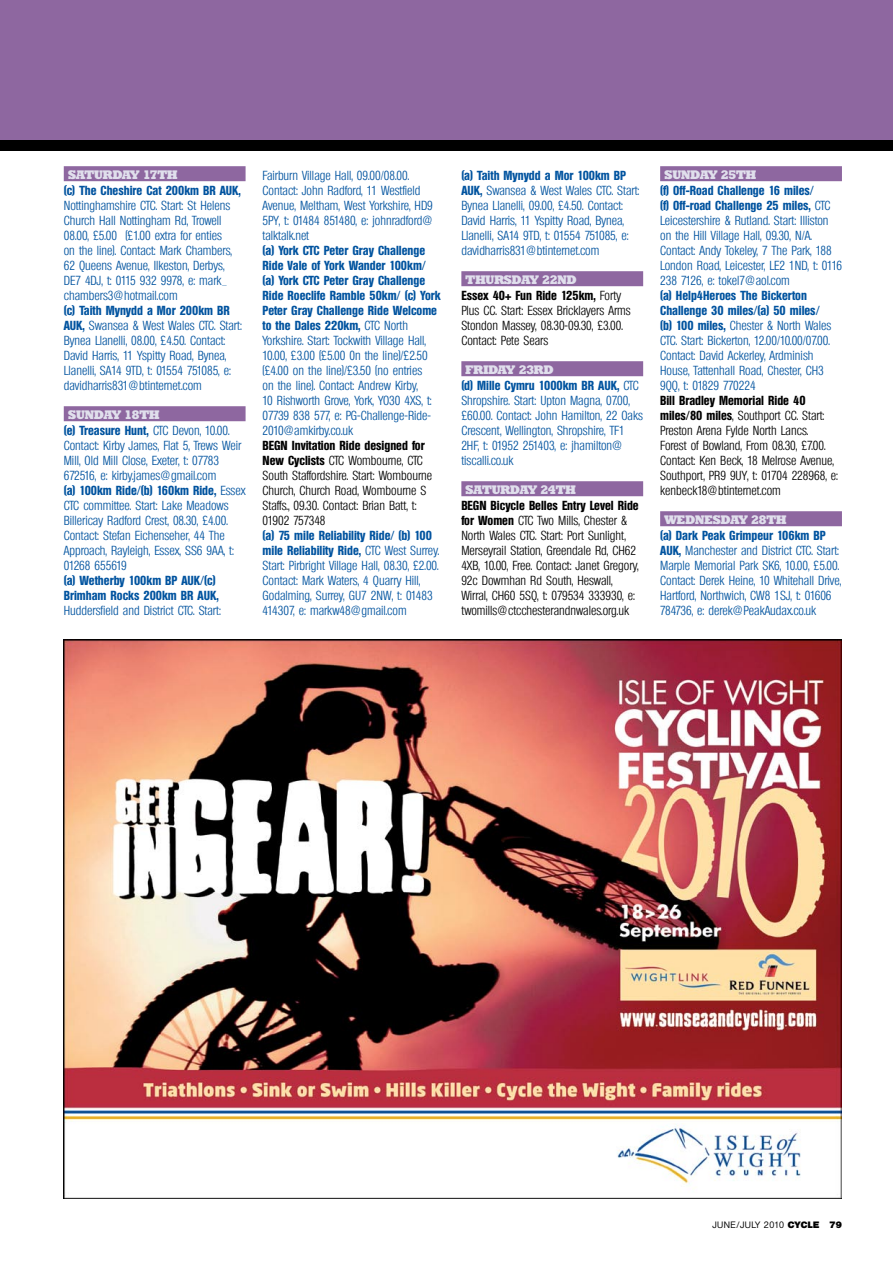
<style>
.page{position:relative;width:893px;height:1263px;background:#fff}
.page>*{position:absolute;margin:0;border:0;box-sizing:border-box;transform-origin:0 0}
.BlackBody{font:300 condensed 12.75px/15px "Olympia";color:#00539f}
.BlackBody-2{font:300 condensed 12.75px/15px "Olympia";color:#000}
.BlackBody-3{font:700 condensed 12.75px/15px "Olympia";color:#00539f}
.Day{font:800 12px "Stafford";color:#e0dfec}
.t1{font:500 9px "Olympia";letter-spacing:.05em;color:#000}
.s1{font-weight:700}
.s2{font-weight:300}
.s3{font-weight:800}
</style>
<div class="page">
<div style="left:0;top:0;width:893px;height:146px;background:#8e67a0"></div>
<div style="left:0;top:140px;width:893px;height:11px;background:#000"></div>
<img style="left:64px;top:639px;width:777px;height:559px">
<div style="left:64px;top:166px;width:182px;height:15px;background:#8e67a0"></div>
<div style="left:64px;top:406px;width:182px;height:15px;background:#8e67a0"></div>
<div style="left:461px;top:271px;width:182px;height:15px;background:#8e67a0"></div>
<div style="left:461px;top:361px;width:182px;height:15px;background:#8e67a0"></div>
<div style="left:461px;top:481px;width:182px;height:15px;background:#8e67a0"></div>
<div style="left:660px;top:166px;width:182px;height:15px;background:#8e67a0"></div>
<div style="left:660px;top:511px;width:182px;height:15px;background:#8e67a0"></div>
<p class="Day" style="left:68px;top:167px;width:111px">SATURDAY 17TH</p>
<p class="BlackBody" style="left:64px;top:183px;width:179px"><span class="s1">(c) The Cheshire Cat 200km BR AUK, </span>Nottinghamshire CTC. Start: St Helens Church Hall Nottingham Rd, Trowell 08.00, £5.00 (£1.00 extra for enties<br>on the line). Contact: Mark Chambers, 62 Queens Avenue, Ilkeston, Derbys, DE7 4DJ, t: 0115 932 9978, e: mark_ chambers3@hotmail.com</p>
<p class="BlackBody" style="left:64px;top:303px;width:180px"><span class="s1">(c) Taith Mynydd a Mor 200km BR AUK,</span> Swansea &amp; West Wales CTC. Start:<br>Bynea Llanelli, 08.00, £4.50. Contact:<br>David Harris, 11 Yspitty Road, Bynea, Llanelli, SA14 9TD, t: 01554 751085, e: davidharris831@btinternet.com</p>
<p class="Day" style="left:68px;top:407px;width:93px">SUNDAY 18TH</p>
<p class="BlackBody" style="left:64px;top:423px;width:179px"><span class="s1">(e) Treasure Hunt,</span> CTC Devon, 10.00.<br>Contact: Kirby James, Flat 5, Trews Weir Mill, Old Mill Close, Exeter, t: 07783<br>672516, e: kirby.james@gmail.com</p>
<p class="BlackBody" style="left:64px;top:483px;width:183px"><span class="s1">(a) 100km Ride/(b) 160km Ride,</span> Essex CTC committee. Start: Lake Meadows Billericay Radford Crest, 08.30, £4.00.<br>Contact: Stefan Eichenseher, 44 The Approach, Rayleigh, Essex, SS6 9AA, t:<br>01268 655619</p>
<p class="BlackBody-3" style="left:64px;top:573px;width:159px">(a) Wetherby 100km BP AUK/(c)<br>Brimham Rocks 200km BR AUK,<br><span class="s2">Huddersfield and District CTC. Start:</span></p>
<p class="BlackBody" style="left:263px;top:168px;width:172px">Fairburn Village Hall, 09.00/08.00.<br>Contact: John Radford, 11 Westfield<br>Avenue, Meltham, West Yorkshire, HD9<br>5PY, t: 01484 851480, e: johnradford@ talktalk.net</p>
<p class="BlackBody" style="left:263px;top:243px;width:180px"><span class="s1">(a) York CTC Peter Gray Challenge Ride Vale of York Wander 100km/ (a) York CTC Peter Gray Challenge Ride Roeclife Ramble 50km/ (c) York Peter Gray Challenge Ride Welcome to the Dales 220km,</span> CTC North Yorkshire. Start: Tockwith Village Hall, 10.00, £3.00 (£5.00 0n the line)/£2.50 (£4.00 on the line)/£3.50 (no entries<br>on the line). Contact: Andrew Kirby,<br>10 Rishworth Grove, York, YO30 4XS, t:<br>07739 838 577, e: PG-Challenge-Ride-2010@amkirby.co.uk</p>
<p class="BlackBody-2" style="left:263px;top:438px;width:171px"><span class="s1">BEGN Invitation Ride designed for<br>New Cyclists</span> CTC Wombourne, CTC<br>South Staffordshire. Start: Wombourne<br>Church, Church Road, Wombourne S<br>Staffs., 09.30. Contact: Brian Batt, t:<br>01902 757348</p>
<p class="BlackBody" style="left:263px;top:528px;width:178px"><span class="s1">(a) 75 mile Reliability Ride/ (b) 100 mile Reliability Ride,</span> CTC West Surrey.<br>Start: Pirbright Village Hall, 08.30, £2.00.<br>Contact: Mark Waters, 4 Quarry Hill, Godalming, Surrey, GU7 2NW, t: 01483<br>414307, e: markw48@gmail.com</p>
<p class="BlackBody" style="left:461px;top:168px;width:180px"><span class="s1">(a) Taith Mynydd a Mor 100km BP AUK,</span> Swansea &amp; West Wales CTC. Start:<br>Bynea Llanelli, 09.00, £4.50. Contact:<br>David Harris, 11 Yspitty Road, Bynea, Llanelli, SA14 9TD, t: 01554 751085, e: davidharris831@btinternet.com</p>
<p class="Day" style="left:466px;top:272px;width:113px">THURSDAY 22ND</p>
<p class="BlackBody-2" style="left:461px;top:288px;width:171px"><span class="s1">Essex 40+ Fun Ride 125km,</span> Forty<br>Plus CC. Start: Essex Bricklayers Arms<br>Stondon Massey, 08.30-09.30, £3.00.<br>Contact: Pete Sears</p>
<p class="Day" style="left:466px;top:362px;width:89px">FRIDAY 23RD</p>
<p class="BlackBody" style="left:461px;top:378px;width:183px"><span class="s1">(d) Mille Cymru 1000km BR AUK,</span> CTC Shropshire. Start: Upton Magna, 07.00, £60.00. Contact: John Hamilton, 22 Oaks Crescent, Wellington, Shropshire, TF1<br>2HF, t: 01952 251403, e: jhamilton@ tiscalli.co.uk</p>
<p class="Day" style="left:466px;top:482px;width:112px">SATURDAY 24TH</p>
<p class="BlackBody-2" style="left:461px;top:498px;width:179px"><span class="s1">BEGN Bicycle Belles Entry Level Ride for Women</span> CTC Two Mills, Chester &amp; North Wales CTC. Start: Port Sunlight, Merseyrail Station, Greendale Rd, CH62<br>4XB, 10.00, Free. Contact: Janet Gregory, 92c Dowmhan Rd South, Heswall, Wirral, CH60 5SQ, t: 079534 333930, e: twomills@ctcchesterandnwales.org.uk</p>
<p class="Day" style="left:664px;top:167px;width:93px">SUNDAY 25TH</p>
<p class="BlackBody" style="left:660px;top:183px;width:183px"><span class="s1">(f) Off-Road Challenge 16 miles/<br>(f) Off-road Challenge 25 miles,</span> CTC Leicestershire &amp; Rutland. Start: Illiston on the Hill Village Hall, 09.30, N/A.<br>Contact: Andy Tokeley, 7 The Park, 188<br>London Road, Leicester, LE2 1ND, t: 0116<br>238 7126, e: tokel7@aol.com</p>
<p class="BlackBody" style="left:660px;top:288px;width:173px"><span class="s1">(a) Help4Heroes The Bickerton Challenge 30 miles/(a) 50 miles/ (b) 100 miles,</span> Chester &amp; North Wales CTC. Start: Bickerton, 12.00/10.00/07.00.<br>Contact: David Ackerley, Ardminish House, Tattenhall Road, Chester, CH3<br>9QQ, t: 01829 770224</p>
<p class="BlackBody-2" style="left:660px;top:393px;width:179px"><span class="s1">Bill Bradley Memorial Ride 40 miles/80 miles</span>, Southport CC. Start:<br>Preston Arena Fylde North Lancs.<br>Forest of Bowland, From 08.30, £7.00.<br>Contact: Ken Beck, 18 Melrose Avenue, Southport, PR9 9UY, t: 01704 228968, e: kenbeck18@btinternet.com</p>
<p class="Day" style="left:664px;top:512px;width:124px">WEDNESDAY 28TH</p>
<p class="BlackBody" style="left:660px;top:528px;width:182px"><span class="s1">(a) Dark Peak Grimpeur 106km BP AUK,</span> Manchester and District CTC. Start:<br>Marple Memorial Park SK6, 10.00, £5.00.<br>Contact: Derek Heine, 10 Whitehall Drive, Hartford, Northwich, CW8 1SJ, t: 01606<br>784736, e: derek@PeakAudax.co.uk</p>
<p class="t1" style="left:712px;top:1219px;width:131px">JUNE/JULY 2010 <span class="s3">CYCLE 79</span></p>
</div>
